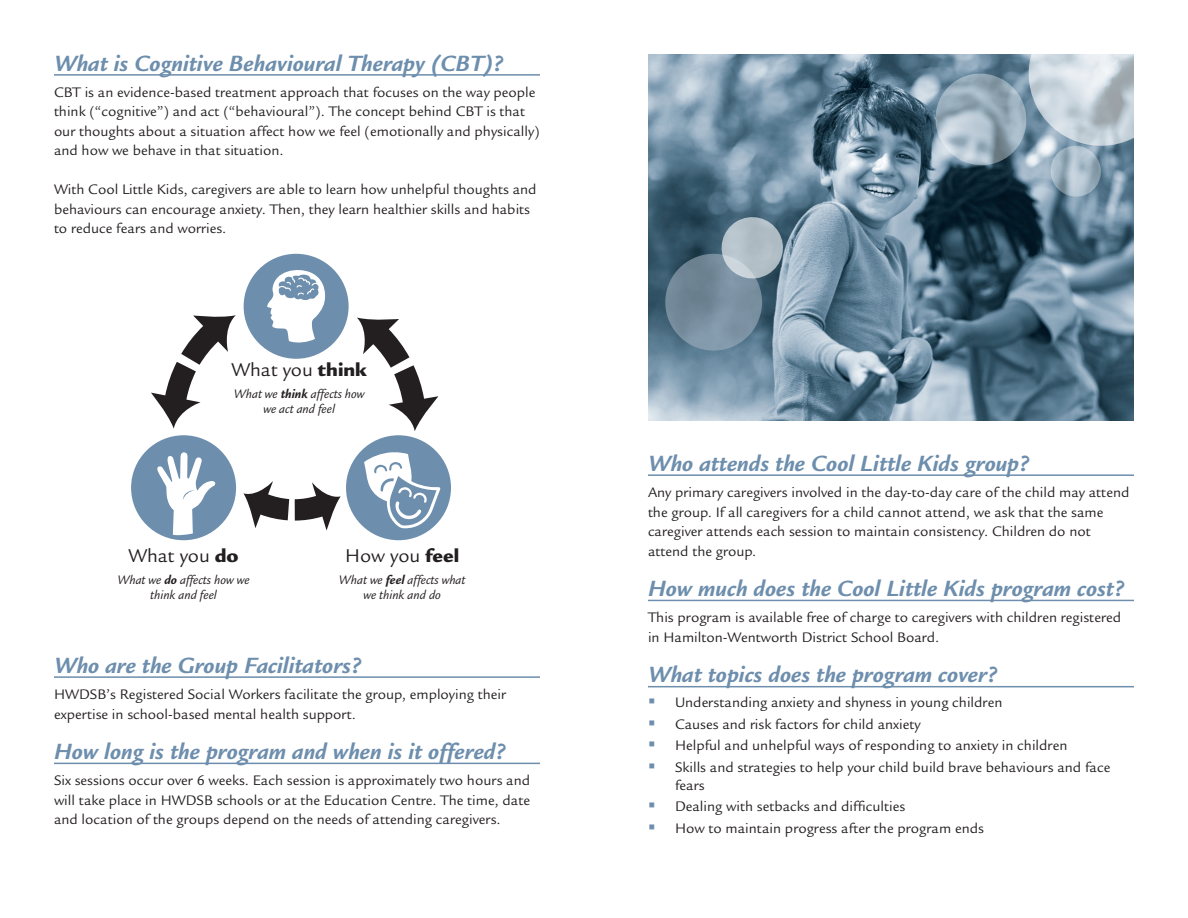
<style>
.page{position:relative;width:1188px;height:918px;background:#fff}
.page>*{position:absolute;margin:0;border:0;box-sizing:border-box;transform-origin:0 0}
.Title_Font{font:italic 700 24px "Legacy Sans Std";color:#6d8ead}
.t1{font:20.1px "Legacy Sans Std";color:#231f20}
.Paragraph_Style_1{font:15px/19.5px "Legacy Sans Std";color:#231f20}
.t2{font:italic 13.35px/15.1px "Legacy Sans Std";color:#231f20;text-align:center}
.s1{font-weight:900}
.s2{font-weight:700}
</style>
<div class="page">
<hr style="left:54px;top:74px;width:486px;height:2px;background:#6d8ead">
<hr style="left:54px;top:676px;width:486px;height:2px;background:#6d8ead">
<hr style="left:54px;top:763px;width:486px;height:1px;background:#6d8ead">
<hr style="left:648px;top:474px;width:486px;height:2px;background:#6d8ead">
<hr style="left:648px;top:600px;width:486px;height:1px;background:#6d8ead">
<hr style="left:648px;top:686px;width:486px;height:1px;background:#6d8ead">
<div style="left:131px;top:435px;width:105px;height:105px;background:#6d8ead;border-radius:50%"></div>
<div style="left:346px;top:435px;width:105px;height:105px;background:#6d8ead;border-radius:50%"></div>
<div style="left:244px;top:254px;width:105px;height:105px;background:#6d8ead;border-radius:50%"></div>
<svg style="left:267px;top:270px;width:59px;height:73px"></svg>
<svg style="left:364px;top:452px;width:76px;height:77px"></svg>
<svg style="left:157px;top:452px;width:59px;height:83px"></svg>
<svg style="left:151px;top:315px;width:85px;height:114px"></svg>
<svg style="left:295px;top:482px;width:46px;height:48px"></svg>
<svg style="left:243px;top:481px;width:46px;height:47px"></svg>
<svg style="left:357px;top:317px;width:82px;height:114px"></svg>
<img style="left:648px;top:54px;width:486px;height:366px">
<svg style="left:660px;top:213px;width:127px;height:143px;background:#6d8696"></svg>
<svg style="left:929px;top:54px;width:205px;height:146px;background:#90a4b1"></svg>
<p class="Title_Font" style="left:54px;top:49px;width:451px">What is Cognitive Behavioural Therapy (CBT)?</p>
<p class="Paragraph_Style_1" style="left:54px;top:83px;width:487px">CBT is an evidence-based treatment approach that focuses on the way people think (“cognitive”) and act (“behavioural”). The concept behind CBT is that our thoughts about a situation affect how we feel (emotionally and physically) and how we behave in that situation.</p>
<p class="Paragraph_Style_1" style="left:54px;top:180px;width:484px">With Cool Little Kids, caregivers are able to learn how unhelpful thoughts and behaviours can encourage anxiety. Then, they learn healthier skills and habits to reduce fears and worries.</p>
<p class="t1" style="left:232px;top:359px;width:137px">What you <span class="s1">think</span></p>
<p class="t2" style="left:234px;top:387px;width:132px">What we <span class="s2">think</span> affects how we act and feel</p>
<p class="t1" style="left:128px;top:545px;width:112px">What you <span class="s1">do</span></p>
<p class="t2" style="left:118px;top:573px;width:134px">What we <span class="s2">do</span> affects how we think and feel</p>
<p class="t1" style="left:345px;top:545px;width:116px">How you <span class="s1">feel</span></p>
<p class="t2" style="left:339px;top:573px;width:128px">What we <span class="s2">feel</span> affects what we think and do</p>
<p class="Title_Font" style="left:54px;top:651px;width:309px">Who are the Group Facilitators?</p>
<p class="Paragraph_Style_1" style="left:54px;top:685px;width:454px">HWDSB’s Registered Social Workers facilitate the group, employing their expertise in school-based mental health support.</p>
<p class="Title_Font" style="left:54px;top:738px;width:453px">How long is the program and when is it offered?</p>
<p class="Paragraph_Style_1" style="left:54px;top:771px;width:478px;text-align:justify">Six sessions occur over 6 weeks. Each session is approximately two hours and will take place in HWDSB schools or at the Education Centre. The time, date and location of the groups depend on the needs of attending caregivers.</p>
<p class="Title_Font" style="left:648px;top:450px;width:383px">Who attends the Cool Little Kids group?</p>
<p class="Paragraph_Style_1" style="left:648px;top:483px;width:483px">Any primary caregivers involved in the day-to-day care of the child may attend the group. If all caregivers for a child cannot attend, we ask that the same caregiver attends each session to maintain consistency. Children do not attend the group.</p>
<p class="Title_Font" style="left:648px;top:575px;width:478px">How much does the Cool Little Kids program cost?</p>
<p class="Paragraph_Style_1" style="left:648px;top:608px;width:475px">This program is available free of charge to caregivers with children registered in Hamilton-Wentworth District School Board.</p>
<p class="Title_Font" style="left:648px;top:661px;width:351px">What topics does the program cover?</p>
<p class="Paragraph_Style_1" style="left:675px;top:693px;width:329px">Understanding anxiety and shyness in young children</p>
<p class="Paragraph_Style_1" style="left:675px;top:714px;width:247px">Causes and risk factors for child anxiety</p>
<p class="Paragraph_Style_1" style="left:675px;top:736px;width:394px">Helpful and unhelpful ways of responding to anxiety in children</p>
<p class="Paragraph_Style_1" style="left:675px;top:758px;width:437px;line-height:18px">Skills and strategies to help your child build brave behaviours and face fears</p>
<p class="Paragraph_Style_1" style="left:675px;top:797px;width:232px">Dealing with setbacks and difficulties</p>
<p class="Paragraph_Style_1" style="left:675px;top:818px;width:310px">How to maintain progress after the program ends</p>
</div>
